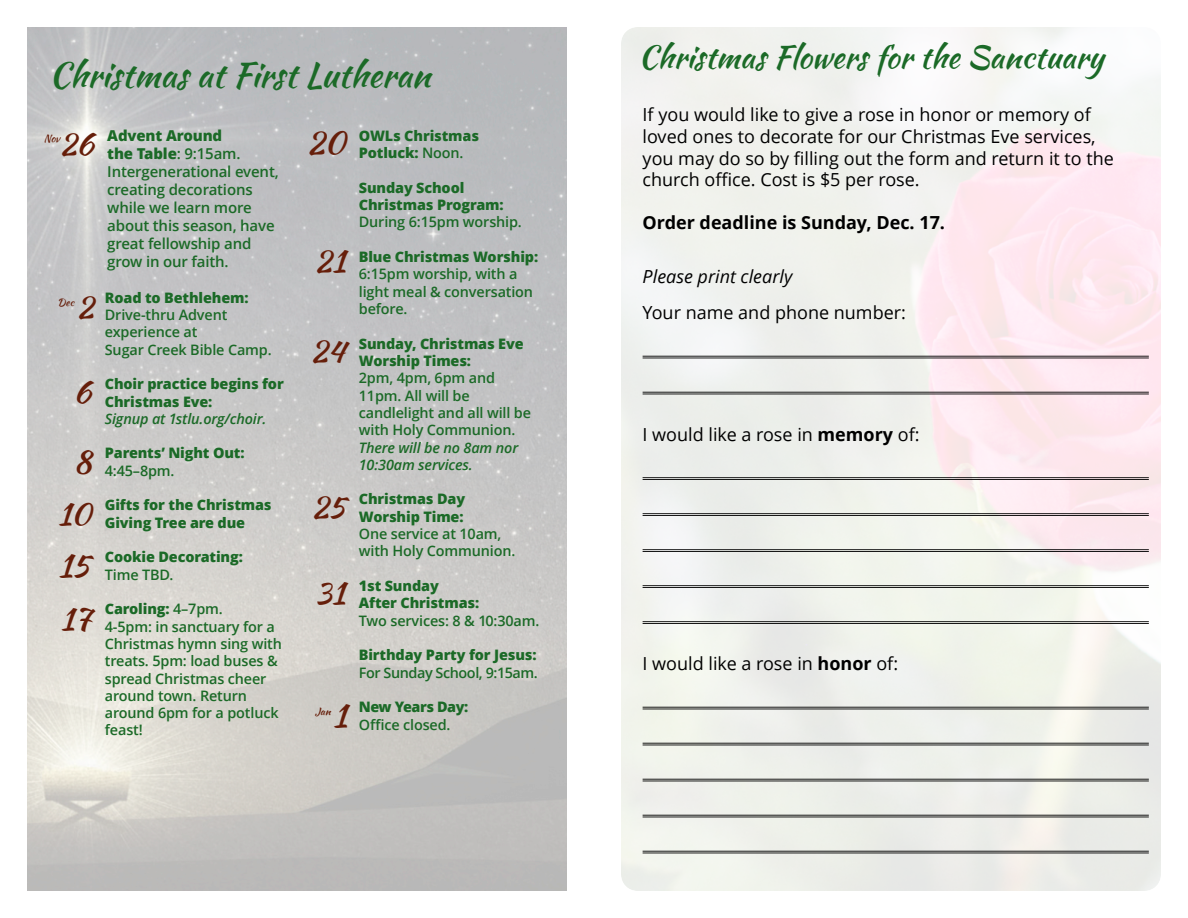
<style>
.page{position:relative;width:1188px;height:918px;background:#fff}
.page>*{position:absolute;margin:0;border:0;box-sizing:border-box;transform-origin:0 0}
.t1{font:34.5px "Kaushan Script";color:#1b6a27}
.t2{font:31.5px "Kaushan Script";color:#1b6a27}
.t3{font:31.5px "Kaushan Script";color:#661e0a}
.t4{font:30.3px "Kaushan Script";color:#661e0a}
.t5{font:18px/21.6px "Open Sans";color:#000}
.t6{font:700 18px "Open Sans";color:#000}
.t7{font:italic 18px "Open Sans";color:#000}
.t8{font:600 15px/18px "Open Sans";letter-spacing:-.01em;color:#1b6a27}
.t9{font:600 14.4px/17.2px "Open Sans";letter-spacing:-.01em;color:#1b6a27}
.t10{font:800 14.4px/17.2px "Open Sans";letter-spacing:-.01em;color:#1b6a27}
.t11{font:italic 600 14.4px/17.2px "Open Sans";letter-spacing:-.01em;color:#1b6a27}
.t12{font:600 14.4px "Open Sans";letter-spacing:-.03em;color:#1b6a27}
.t13{font:800 14.4px "Open Sans";letter-spacing:-.03em;color:#1b6a27}
.t14{font:10.5px "Kaushan Script";color:#661e0a}
.t15{font:10.2px "Kaushan Script";color:#661e0a}
.s1{font-weight:800}
.s2{font-weight:600}
.s3{font-weight:700}
</style>
<div class="page">
<img style="left:27px;top:27px;width:540px;height:864px">
<hr style="left:643px;top:356px;width:506px;height:1px;background:#000">
<hr style="left:643px;top:358px;width:506px;height:1px;background:#000">
<hr style="left:643px;top:392px;width:506px;height:1px;background:#000">
<hr style="left:643px;top:394px;width:506px;height:1px;background:#000">
<hr style="left:643px;top:477px;width:506px;height:1px;background:#000">
<hr style="left:643px;top:479px;width:506px;height:1px;background:#000">
<hr style="left:643px;top:513px;width:506px;height:1px;background:#000">
<hr style="left:643px;top:515px;width:506px;height:1px;background:#000">
<hr style="left:643px;top:549px;width:506px;height:1px;background:#000">
<hr style="left:643px;top:551px;width:506px;height:1px;background:#000">
<hr style="left:643px;top:585px;width:506px;height:1px;background:#000">
<hr style="left:643px;top:587px;width:506px;height:1px;background:#000">
<hr style="left:643px;top:621px;width:506px;height:1px;background:#000">
<hr style="left:643px;top:623px;width:506px;height:1px;background:#000">
<hr style="left:643px;top:707px;width:506px;height:1px;background:#000">
<hr style="left:643px;top:709px;width:506px;height:1px;background:#000">
<hr style="left:643px;top:743px;width:506px;height:1px;background:#000">
<hr style="left:643px;top:745px;width:506px;height:1px;background:#000">
<hr style="left:643px;top:779px;width:506px;height:1px;background:#000">
<hr style="left:643px;top:781px;width:506px;height:1px;background:#000">
<hr style="left:643px;top:815px;width:506px;height:1px;background:#000">
<hr style="left:643px;top:817px;width:506px;height:1px;background:#000">
<hr style="left:643px;top:851px;width:506px;height:1px;background:#000">
<hr style="left:643px;top:853px;width:506px;height:1px;background:#000">
<h1 class="t1" style="left:49px;top:50px;width:383px">Christmas at First Lutheran</h1>
<p class="t8" style="left:107px;top:128px;width:173px"><span class="s1">Advent Around<br>the Table</span>: 9:15am.<br>Intergenerational event, creating decorations while we learn more about this season, have great fellowship and grow in our faith.</p>
<p class="t10" style="left:105px;top:290px;width:145px">Road to Bethlehem:</p>
<p class="t9" style="left:105px;top:308px;width:168px">Drive-thru Advent experience at<br>Sugar Creek Bible Camp.</p>
<p class="t10" style="left:105px;top:377px;width:180px">Choir practice begins for<br>Christmas Eve:</p>
<p class="t11" style="left:105px;top:411px;width:163px">Signup at 1stlu.org/choir.</p>
<p class="t10" style="left:105px;top:446px;width:141px">Parents’ Night Out:</p>
<p class="t9" style="left:105px;top:463px;width:71px">4:45–8pm.</p>
<p class="t10" style="left:105px;top:498px;width:168px">Gifts for the Christmas<br>Giving Tree are due</p>
<p class="t10" style="left:105px;top:550px;width:140px">Cookie Decorating:</p>
<p class="t9" style="left:105px;top:567px;width:70px">Time TBD.</p>
<p class="t9" style="left:105px;top:602px;width:179px"><span class="s1">Caroling:</span> 4–7pm.<br>4-5pm: in sanctuary for a<br>Christmas hymn sing with treats. 5pm: load buses &amp; spread Christmas cheer around town. Return around 6pm for a potluck feast!</p>
<p class="t14" style="left:44px;top:131px;width:18px">Nov</p>
<h3 class="t4" style="left:59px;top:122px;width:36px">26</h3>
<h2 class="t3" style="left:307px;top:120px;width:40px">20</h2>
<h3 class="t4" style="left:315px;top:239px;width:32px">21</h3>
<p class="t15" style="left:58px;top:295px;width:18px">Dec</p>
<h3 class="t4" style="left:77px;top:285px;width:19px">2</h3>
<h3 class="t4" style="left:311px;top:330px;width:36px">24</h3>
<h3 class="t4" style="left:74px;top:370px;width:19px">6</h3>
<h2 class="t3" style="left:73px;top:439px;width:19px">8</h2>
<h3 class="t4" style="left:312px;top:485px;width:35px">25</h3>
<h3 class="t4" style="left:58px;top:493px;width:34px">10</h3>
<h2 class="t3" style="left:58px;top:543px;width:32px">15</h2>
<h3 class="t4" style="left:315px;top:571px;width:32px">31</h3>
<h3 class="t4" style="left:61px;top:597px;width:32px">17</h3>
<p class="t15" style="left:315px;top:704px;width:17px">Jan</p>
<h2 class="t3" style="left:333px;top:693px;width:15px">1</h2>
<p class="t10" style="left:359px;top:128px;width:122px">OWLs Christmas<br>Potluck: <span class="s2">Noon.</span></p>
<p class="t10" style="left:359px;top:180px;width:146px">Sunday School<br>Christmas Program:</p>
<p class="t9" style="left:359px;top:215px;width:165px">During 6:15pm worship.</p>
<p class="t10" style="left:359px;top:250px;width:181px">Blue Christmas Worship:</p>
<p class="t9" style="left:359px;top:267px;width:176px">6:15pm worship, with a light meal &amp; conversation before.</p>
<p class="t10" style="left:359px;top:336px;width:166px">Sunday, Christmas Eve<br>Worship Times:</p>
<p class="t9" style="left:359px;top:371px;width:174px">2pm, 4pm, 6pm and<br>11pm. All will be candlelight and all will be with Holy Communion.</p>
<p class="t11" style="left:359px;top:440px;width:161px">There will be no 8am nor<br>10:30am services.</p>
<p class="t10" style="left:359px;top:492px;width:108px">Christmas Day<br>Worship Time:</p>
<p class="t9" style="left:359px;top:527px;width:158px">One service at 10am, with Holy Communion.</p>
<p class="t10" style="left:359px;top:579px;width:122px">1st Sunday<br>After Christmas:</p>
<p class="t9" style="left:359px;top:613px;width:182px">Two services: 8 &amp; 10:30am.</p>
<p class="t10" style="left:359px;top:648px;width:179px">Birthday Party for Jesus:</p>
<p class="t12" style="left:359px;top:667px;width:181px">For Sunday School, 9:15am.</p>
<p class="t13" style="left:359px;top:701px;width:111px">New Years Day:</p>
<p class="t9" style="left:359px;top:717px;width:93px">Office closed.</p>
<h2 class="t2" style="left:639px;top:34px;width:467px">Christmas Flowers for the Sanctuary</h2>
<p class="t5" style="left:643px;top:106px;width:473px">If you would like to give a rose in honor or memory of loved ones to decorate for our Christmas Eve services, you may do so by filling out the form and return it to the church office. Cost is $5 per rose.</p>
<p class="t6" style="left:643px;top:216px;width:304px">Order deadline is Sunday, Dec. 17.</p>
<p class="t7" style="left:643px;top:270px;width:151px">Please print clearly</p>
<p class="t5" style="left:643px;top:304px;width:265px">Your name and phone number:</p>
<p class="t5" style="left:643px;top:425px;width:279px">I would like a rose in <span class="s3">memory</span> of:</p>
<p class="t5" style="left:643px;top:655px;width:257px">I would like a rose in <span class="s3">honor</span> of:</p>
</div>
